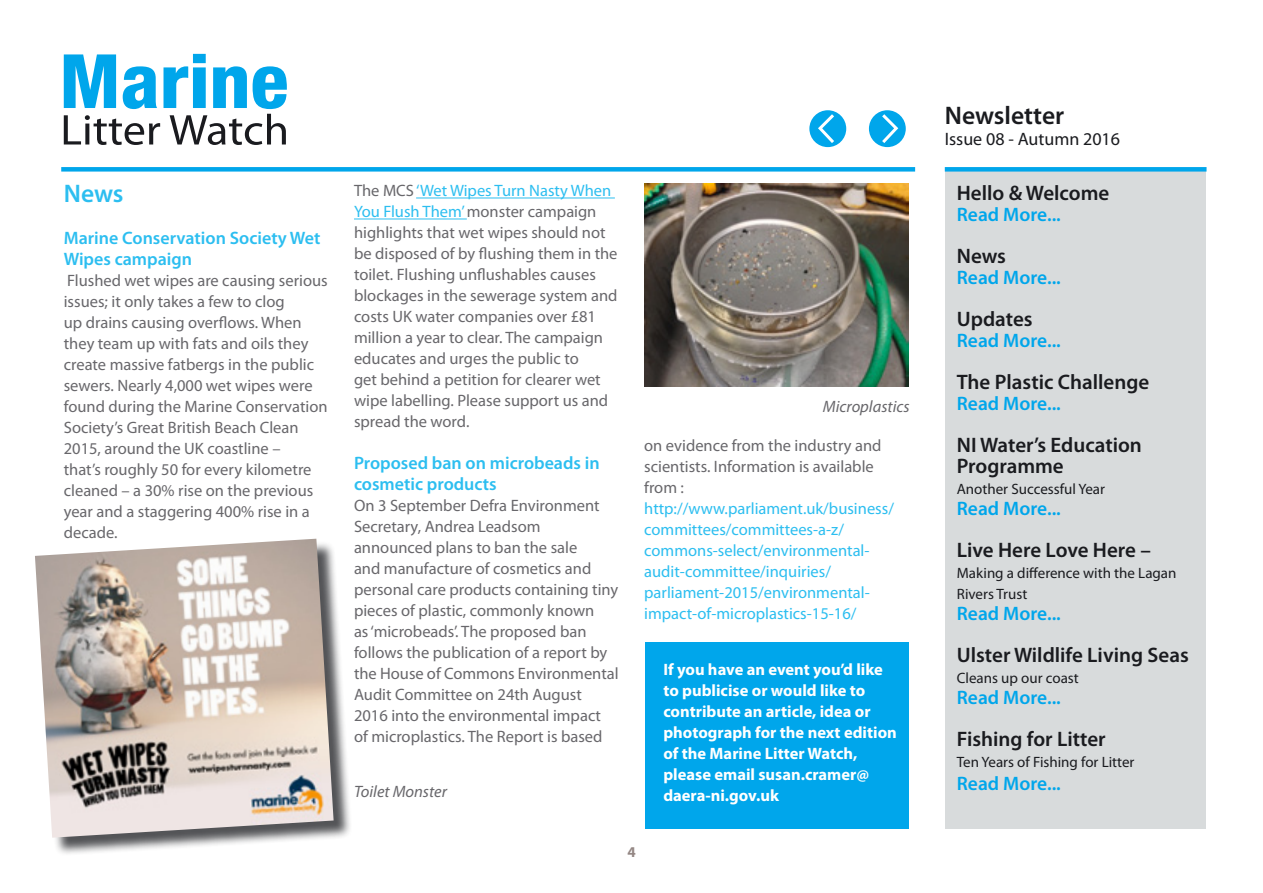
<style>
.page{position:relative;width:1263px;height:893px;background:#fff}
.page>*{position:absolute;margin:0;border:0;box-sizing:border-box;transform-origin:0 0}
.t1{font:600 25.5px "Myriad Pro";color:#1a1b1f}
.Body_text{font:600 25.5px "Myriad Pro";color:#2cbef0}
.t2{font:600 21px/21px "Myriad Pro";color:#1a1b1f}
.t3{font:600 19.5px "Myriad Pro";color:#00a6eb}
.Body_text-2{font:600 18px/21px "Myriad Pro";color:#2cbef0}
.t4{font:18px "Myriad Pro";color:#1a1b1f}
.Body_text-3{font:16.5px/21px "Myriad Pro";color:#68676b}
.Body_text-4{font:16.5px/21px "Myriad Pro";color:#2cbef0}
.Body_text-5{font:700 16.5px/21px "Myriad Pro";color:#fff}
.Body_text-6{font:italic 16.5px "Myriad Pro";color:#68676b}
.t5{font:15px/21px "Myriad Pro";color:#1a1b1f}
.t6{font:700 15px "Myriad Pro";color:#948784}
.s1{color:#2cbef0}
</style>
<div class="page">
<div style="left:945px;top:169px;width:261px;height:660px;background:#d8dbdc"></div>
<div style="left:61px;top:167px;width:854px;height:5px;background:#00a6eb"></div>
<div style="left:945px;top:167px;width:261px;height:5px;background:#00a6eb"></div>
<svg style="left:64px;top:54px;width:223px;height:91px"></svg>
<div style="left:809px;top:110px;width:37px;height:37px;background:#00a6eb;border-radius:50%"></div>
<svg style="left:816px;top:111px;width:21px;height:35px"></svg>
<div style="left:869px;top:110px;width:37px;height:37px;background:#00a6eb;border-radius:50%"></div>
<svg style="left:879px;top:111px;width:21px;height:35px"></svg>
<hr style="left:416px;top:198px;width:199px;height:1px;background:#2cbef0">
<hr style="left:354px;top:219px;width:113px;height:1px;background:#2cbef0">
<div style="left:37px;top:541px;width:315px;height:315px;background:#1a1b1f;opacity:.75"></div>
<img style="left:35px;top:539px;width:299px;height:299px">
<img style="left:645px;top:184px;width:264px;height:203px">
<div style="left:645px;top:643px;width:263px;height:186px;background:#00a6eb"></div>
<p class="Body_text" style="left:64px;top:177px;width:61px">News</p>
<p class="Body_text-2" style="left:64px;top:227px;width:258px">Marine Conservation Society Wet<br>Wipes campaign</p>
<p class="Body_text-3" style="left:64px;top:270px;width:265px">Flushed wet wipes are causing serious issues; it only takes a few to clog<br>up drains causing overflows. When they team up with fats and oils they create massive fatbergs in the public sewers. Nearly 4,000 wet wipes were found during the Marine Conservation Society’s Great British Beach Clean 2015, around the UK coastline –<br>that’s roughly 50 for every kilometre cleaned – a 30% rise on the previous year and a staggering 400% rise in a decade.</p>
<p class="Body_text-3" style="left:354px;top:180px;width:265px">The MCS <span class="s1">‘Wet Wipes Turn Nasty When You Flush Them’</span> monster campaign highlights that wet wipes should not be disposed of by flushing them in the toilet. Flushing unflushables causes blockages in the sewerage system and costs UK water companies over £81 million a year to clear. The campaign educates and urges the public to<br>get behind a petition for clearer wet wipe labelling. Please support us and spread the word.</p>
<p class="Body_text-2" style="left:354px;top:452px;width:247px">Proposed ban on microbeads in cosmetic products</p>
<p class="Body_text-3" style="left:354px;top:495px;width:266px">On 3 September Defra Environment Secretary, Andrea Leadsom announced plans to ban the sale<br>and manufacture of cosmetics and personal care products containing tiny pieces of plastic, commonly known<br>as ‘microbeads’. The proposed ban follows the publication of a report by the House of Commons Environmental Audit Committee on 24th August 2016 into the environmental impact of microplastics. The Report is based</p>
<p class="Body_text-6" style="left:354px;top:781px;width:94px">Toilet Monster</p>
<p class="Body_text-6" style="left:823px;top:396px;width:88px">Microplastics</p>
<p class="Body_text-3" style="left:644px;top:435px;width:239px">on evidence from the industry and scientists. Information is available from :</p>
<p class="Body_text-4" style="left:644px;top:498px;width:251px">http://www.parliament.uk/business/ committees/committees-a-z/ commons-select/environmental&shy;audit-committee/inquiries/ parliament-2015/environmental&shy;impact-of-microplastics-15-16/</p>
<p class="Body_text-5" style="left:663px;top:658px;width:235px">If you have an event you’d like to publicise or would like to contribute an article, idea or photograph for the next edition of the Marine Litter Watch, please email susan.cramer@ daera-ni.gov.uk</p>
<p class="t6" style="left:627px;top:843px;width:10px">4</p>
<h1 class="t1" style="left:945px;top:99px;width:121px">Newsletter</h1>
<p class="t4" style="left:945px;top:128px;width:177px">Issue 08 - Autumn 2016</p>
<p class="t2" style="left:957px;top:182px;width:154px">Hello &amp; Welcome</p>
<p class="t3" style="left:957px;top:202px;width:106px">Read More...</p>
<p class="t2" style="left:957px;top:245px;width:51px">News</p>
<p class="t3" style="left:957px;top:265px;width:106px">Read More...</p>
<p class="t2" style="left:957px;top:308px;width:77px">Updates</p>
<p class="t3" style="left:957px;top:328px;width:106px">Read More...</p>
<p class="t2" style="left:957px;top:371px;width:194px">The Plastic Challenge</p>
<p class="t3" style="left:957px;top:391px;width:106px">Read More...</p>
<p class="t2" style="left:957px;top:434px;width:187px">NI Water’s Education<br>Programme</p>
<p class="t5" style="left:957px;top:478px;width:150px">Another Successful Year</p>
<p class="t3" style="left:957px;top:496px;width:106px">Read More...</p>
<p class="t2" style="left:957px;top:539px;width:196px">Live Here Love Here –</p>
<p class="t5" style="left:957px;top:562px;width:221px">Making a difference with the Lagan<br>Rivers Trust</p>
<p class="t3" style="left:957px;top:601px;width:106px">Read More...</p>
<p class="t2" style="left:957px;top:644px;width:233px">Ulster Wildlife Living Seas</p>
<p class="t5" style="left:957px;top:667px;width:123px">Cleans up our coast</p>
<p class="t3" style="left:957px;top:685px;width:106px">Read More...</p>
<p class="t2" style="left:957px;top:728px;width:150px">Fishing for Litter</p>
<p class="t5" style="left:957px;top:751px;width:179px">Ten Years of Fishing for Litter</p>
<p class="t3" style="left:957px;top:771px;width:106px">Read More...</p>
</div>
